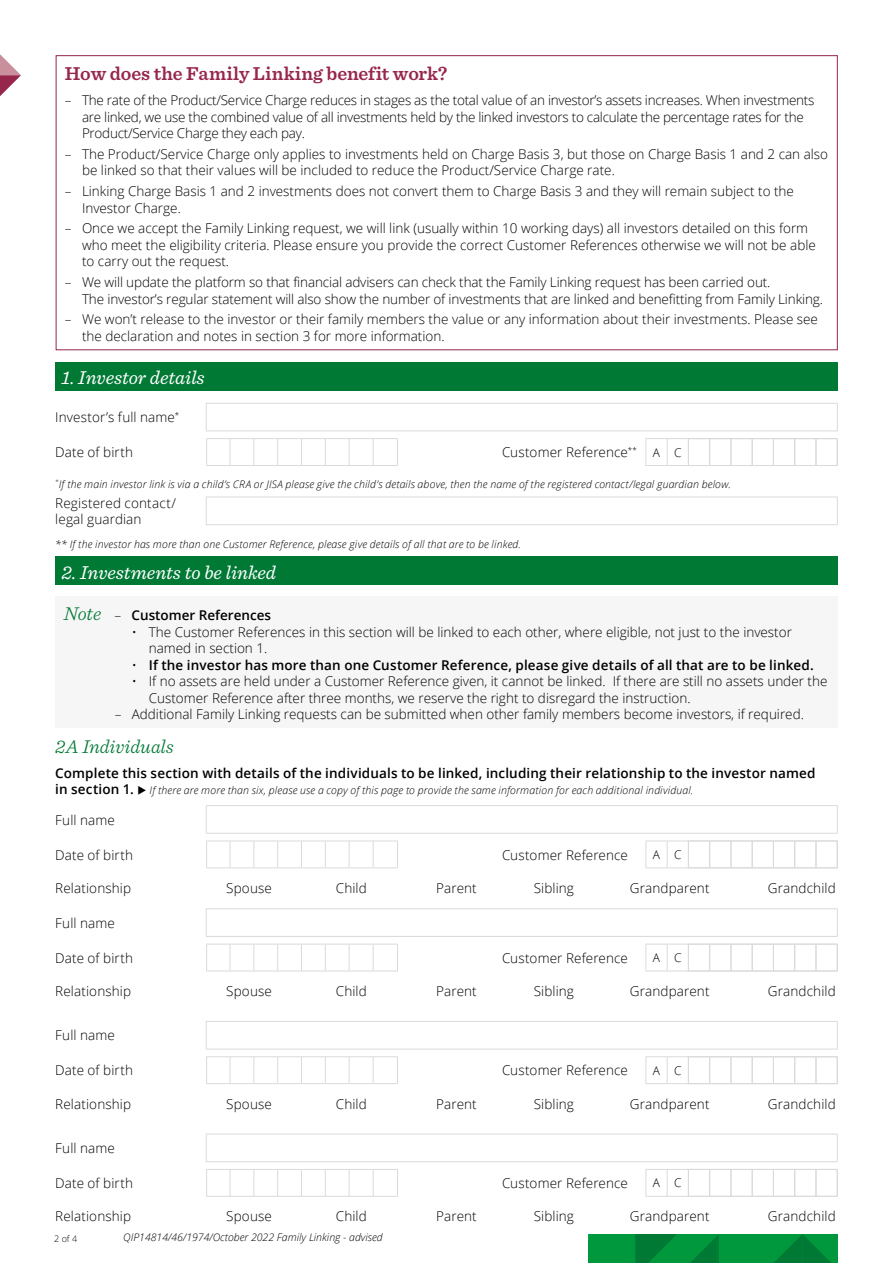
<style>
.page{position:relative;width:893px;height:1263px;background:#fff}
.page>*{position:absolute;margin:0;border:0;box-sizing:border-box;transform-origin:0 0}
.t1{font:italic 19.5px "Sentinel";color:#fff}
.t2{font:600 19.5px "Sentinel";color:#97264d}
.t3{font:italic 300 19.5px "Sentinel";letter-spacing:.005em;color:#007935}
.t4{font:300 13.5px/16.5px "Open Sans";color:#000}
.t5{font:300 13.5px/16.5px "Open Sans";letter-spacing:-.02em;color:#000}
.t6{font:600 13.5px "Open Sans";letter-spacing:.01em;color:#000}
.t7{font:300 12px "Open Sans";color:#000}
.t8{font:italic 300 10.5px "Open Sans";letter-spacing:.015em;color:#000}
.t9{font:300 9px "Open Sans";color:#000}
.s1{font-family:"Sentinel";font-weight:300;font-style:italic;font-size:19.5px;color:#007935}
.s2{font-weight:300}
.s3{font-weight:600;font-style:normal;font-size:13.5px}
</style>
<div class="page">
<svg style="left:589px;top:1234px;width:249px;height:29px;background:#008f3a"></svg>
<div style="left:55px;top:362px;width:783px;height:29px;background:#007935"></div>
<div style="left:55px;top:557px;width:783px;height:28px;background:#007935"></div>
<hr style="left:206px;top:403px;width:632px;height:1px;background:#dadada">
<svg style="left:206px;top:404px;width:1px;height:26px"></svg>
<svg style="left:837px;top:404px;width:1px;height:26px"></svg>
<hr style="left:206px;top:430px;width:632px;height:1px;background:#dadada">
<svg style="left:206px;top:438px;width:192px;height:28px"></svg>
<svg style="left:645px;top:438px;width:193px;height:28px"></svg>
<hr style="left:206px;top:497px;width:632px;height:1px;background:#dadada">
<svg style="left:206px;top:498px;width:1px;height:26px"></svg>
<svg style="left:837px;top:497px;width:1px;height:27px"></svg>
<hr style="left:206px;top:524px;width:632px;height:1px;background:#dadada">
<div style="left:55px;top:596px;width:783px;height:131px;background:#f6f6f6"></div>
<hr style="left:206px;top:805px;width:632px;height:1px;background:#dadada">
<svg style="left:206px;top:806px;width:1px;height:27px"></svg>
<svg style="left:837px;top:806px;width:1px;height:27px"></svg>
<hr style="left:206px;top:833px;width:632px;height:1px;background:#dadada">
<svg style="left:206px;top:840px;width:192px;height:28px"></svg>
<svg style="left:645px;top:840px;width:193px;height:28px"></svg>
<hr style="left:206px;top:908px;width:632px;height:1px;background:#dadada">
<svg style="left:206px;top:909px;width:1px;height:27px"></svg>
<svg style="left:837px;top:909px;width:1px;height:27px"></svg>
<hr style="left:206px;top:936px;width:632px;height:1px;background:#dadada">
<svg style="left:206px;top:944px;width:192px;height:28px"></svg>
<svg style="left:645px;top:944px;width:193px;height:28px"></svg>
<hr style="left:206px;top:1021px;width:632px;height:1px;background:#dadada">
<svg style="left:206px;top:1022px;width:1px;height:27px"></svg>
<svg style="left:837px;top:1022px;width:1px;height:27px"></svg>
<hr style="left:206px;top:1049px;width:632px;height:1px;background:#dadada">
<svg style="left:206px;top:1056px;width:192px;height:28px"></svg>
<svg style="left:645px;top:1056px;width:193px;height:28px"></svg>
<hr style="left:206px;top:1134px;width:632px;height:1px;background:#dadada">
<svg style="left:206px;top:1135px;width:1px;height:26px"></svg>
<svg style="left:837px;top:1134px;width:1px;height:27px"></svg>
<hr style="left:206px;top:1161px;width:632px;height:1px;background:#dadada">
<svg style="left:206px;top:1169px;width:192px;height:28px"></svg>
<svg style="left:645px;top:1169px;width:193px;height:28px"></svg>
<svg style="left:0;top:54px;width:21px;height:42px"></svg>
<h1 class="t2" style="left:65px;top:59px;width:384px">How does the Family Linking benefit work?</h1>
<p class="t5" style="left:82px;top:92px;width:734px;text-indent:-17px">– The rate of the Product/Service Charge reduces in stages as the total value of an investor’s assets increases. When investments are linked, we use the combined value of all investments held by the linked investors to calculate the percentage rates for the<br>Product/Service Charge they each pay.</p>
<p class="t4" style="left:82px;top:145px;width:748px;text-indent:-17px">– The Product/Service Charge only applies to investments held on Charge Basis 3, but those on Charge Basis 1 and 2 can also be linked so that their values will be included to reduce the Product/Service Charge rate.</p>
<p class="t4" style="left:82px;top:183px;width:713px;text-indent:-17px">– Linking Charge Basis 1 and 2 investments does not convert them to Charge Basis 3 and they will remain subject to the<br>Investor Charge.</p>
<p class="t4" style="left:82px;top:220px;width:735px;text-indent:-17px">– Once we accept the Family Linking request, we will link (usually within 10 working days) all investors detailed on this form who meet the eligibility criteria. Please ensure you provide the correct Customer References otherwise we will not be able to carry out the request.</p>
<p class="t4" style="left:82px;top:274px;width:742px;text-indent:-17px">– We will update the platform so that financial advisers can check that the Family Linking request has been carried out.<br>The investor’s regular statement will also show the number of investments that are linked and benefitting from Family Linking.</p>
<p class="t4" style="left:82px;top:311px;width:737px;text-indent:-17px">– We won’t release to the investor or their family members the value or any information about their investments. Please see the declaration and notes in section 3 for more information.</p>
<h1 class="t1" style="left:62px;top:363px;width:145px">1. Investor details</h1>
<p class="t4" style="left:55px;top:409px;width:125px">Investor’s full name<sup>*</sup></p>
<p class="t4" style="left:55px;top:444px;width:79px">Date of birth</p>
<p class="t4" style="left:502px;top:444px;width:136px">Customer Reference<sup>**</sup></p>
<p class="t7" style="left:653px;top:444px;width:30px">A C</p>
<p class="t8" style="left:55px;top:477px;width:677px"><sup>*</sup>If the main investor link is via a child’s CRA or JISA please give the child’s details above, then the name of the registered contact/legal guardian below.</p>
<p class="t4" style="left:55px;top:494px;width:122px">Registered contact/ legal guardian</p>
<p class="t8" style="left:55px;top:536px;width:467px">** If the investor has more than one Customer Reference, please give details of all that are to be linked.</p>
<h1 class="t1" style="left:62px;top:557px;width:216px">2. Investments to be linked</h1>
<p class="t6" style="left:64px;top:606px;width:209px"><span class="s1">Note</span> <span class="s2">–</span> Customer References</p>
<p class="t4" style="left:149px;top:623px;width:645px;text-indent:-17px">• The Customer References in this section will be linked to each other, where eligible, not just to the investor named in section 1.</p>
<p class="t6" style="left:132px;top:655px;width:683px"><span class="s2">•</span> If the investor has more than one Customer Reference, please give details of all that are to be linked.</p>
<p class="t4" style="left:149px;top:672px;width:680px;text-indent:-17px">• If no assets are held under a Customer Reference given, it cannot be linked. If there are still no assets under the<br>Customer Reference after three months, we reserve the right to disregard the instruction.</p>
<p class="t4" style="left:115px;top:705px;width:691px">– Additional Family Linking requests can be submitted when other family members become investors, if required.</p>
<h1 class="t3" style="left:55px;top:732px;width:120px">2A Individuals</h1>
<p class="t6" style="left:55px;top:764px;width:762px">Complete this section with details of the individuals to be linked, including their relationship to the investor named</p>
<p class="t8" style="left:55px;top:783px;width:640px"><span class="s3">in section 1.</span> ◆ If there are more than six, please use a copy of this page to provide the same information for each additional individual.</p>
<p class="t4" style="left:55px;top:811px;width:61px">Full name</p>
<p class="t4" style="left:55px;top:846px;width:79px">Date of birth</p>
<p class="t4" style="left:502px;top:846px;width:128px">Customer Reference</p>
<p class="t7" style="left:653px;top:846px;width:30px">A C</p>
<p class="t4" style="left:55px;top:879px;width:77px">Relationship</p>
<p class="t4" style="left:226px;top:879px;width:47px">Spouse</p>
<p class="t4" style="left:336px;top:879px;width:33px">Child</p>
<p class="t4" style="left:436px;top:879px;width:42px">Parent</p>
<p class="t4" style="left:534px;top:879px;width:42px">Sibling</p>
<p class="t4" style="left:630px;top:879px;width:81px">Grandparent</p>
<p class="t4" style="left:768px;top:879px;width:69px">Grandchild</p>
<p class="t4" style="left:55px;top:914px;width:61px">Full name</p>
<p class="t4" style="left:55px;top:949px;width:79px">Date of birth</p>
<p class="t4" style="left:502px;top:949px;width:128px">Customer Reference</p>
<p class="t7" style="left:653px;top:949px;width:30px">A C</p>
<p class="t4" style="left:55px;top:982px;width:77px">Relationship</p>
<p class="t4" style="left:226px;top:982px;width:47px">Spouse</p>
<p class="t4" style="left:336px;top:982px;width:33px">Child</p>
<p class="t4" style="left:436px;top:982px;width:42px">Parent</p>
<p class="t4" style="left:534px;top:982px;width:42px">Sibling</p>
<p class="t4" style="left:630px;top:982px;width:81px">Grandparent</p>
<p class="t4" style="left:768px;top:982px;width:69px">Grandchild</p>
<p class="t4" style="left:55px;top:1027px;width:61px">Full name</p>
<p class="t4" style="left:55px;top:1062px;width:79px">Date of birth</p>
<p class="t4" style="left:502px;top:1062px;width:128px">Customer Reference</p>
<p class="t7" style="left:653px;top:1062px;width:30px">A C</p>
<p class="t4" style="left:55px;top:1095px;width:77px">Relationship</p>
<p class="t4" style="left:226px;top:1095px;width:47px">Spouse</p>
<p class="t4" style="left:336px;top:1095px;width:33px">Child</p>
<p class="t4" style="left:436px;top:1095px;width:42px">Parent</p>
<p class="t4" style="left:534px;top:1095px;width:42px">Sibling</p>
<p class="t4" style="left:630px;top:1095px;width:81px">Grandparent</p>
<p class="t4" style="left:768px;top:1095px;width:69px">Grandchild</p>
<p class="t4" style="left:55px;top:1139px;width:61px">Full name</p>
<p class="t4" style="left:55px;top:1174px;width:79px">Date of birth</p>
<p class="t4" style="left:502px;top:1174px;width:128px">Customer Reference</p>
<p class="t7" style="left:653px;top:1175px;width:30px">A C</p>
<p class="t4" style="left:55px;top:1208px;width:77px">Relationship</p>
<p class="t4" style="left:226px;top:1208px;width:47px">Spouse</p>
<p class="t4" style="left:336px;top:1208px;width:33px">Child</p>
<p class="t4" style="left:436px;top:1208px;width:42px">Parent</p>
<p class="t4" style="left:534px;top:1208px;width:42px">Sibling</p>
<p class="t4" style="left:630px;top:1208px;width:81px">Grandparent</p>
<p class="t4" style="left:768px;top:1208px;width:69px">Grandchild</p>
<p class="t9" style="left:54px;top:1232px;width:24px">2 of 4</p>
<p class="t8" style="left:123px;top:1230px;width:261px">QIP14814/46/1974/October 2022 Family Linking - advised</p>
</div>
